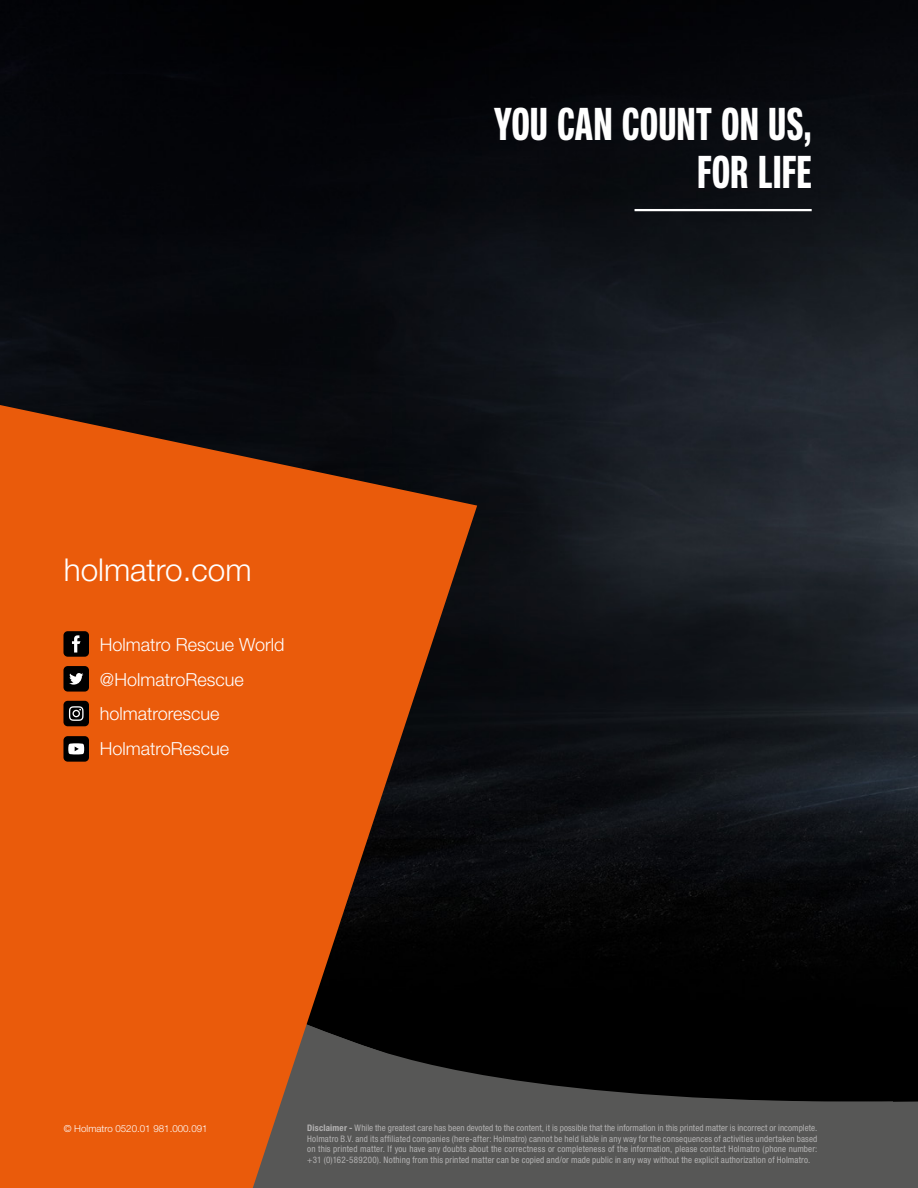
<style>
.page{position:relative;width:918px;height:1188px;background:#fff}
.page>*{position:absolute;margin:0;border:0;box-sizing:border-box;transform-origin:0 0}
.t1{font:700 45px/48px "Neue Helvetica Pro 79 Cm";letter-spacing:.015em;color:#fff;text-align:right}
.t2{font:300 31.5px "Helvetica Neue LT Std";color:#fff}
.t3{font:300 18px/34.5px "Helvetica Neue LT Std";color:#fff}
.t4{font:300 9.75px "Helvetica Neue LT Std";color:#fff}
.t5{font:condensed 9px/10.5px "Helvetica Neue LT Std";letter-spacing:.02em;color:#b3b2b2;text-align:justify}
.s1{font-weight:700}
</style>
<div class="page">
<img style="left:0;top:0;width:918px;height:843px">
<svg style="left:477px;top:843px;width:441px;height:345px;background:#191a1a"></svg>
<svg style="left:0;top:405px;width:477px;height:783px;background:#b24a10"></svg>
<hr style="left:635px;top:209px;width:177px;height:2px;background:#fff">
<div style="left:63px;top:631px;width:26px;height:26px;background:#000;border-radius:4px"></div>
<svg style="left:72px;top:635px;width:9px;height:18px"></svg>
<div style="left:63px;top:666px;width:26px;height:26px;background:#000;border-radius:4px"></div>
<svg style="left:69px;top:673px;width:14px;height:12px"></svg>
<div style="left:63px;top:736px;width:26px;height:26px;background:#000;border-radius:4px"></div>
<svg style="left:68px;top:743px;width:16px;height:11px"></svg>
<div style="left:63px;top:701px;width:26px;height:25px;background:#000;border-radius:4px"></div>
<svg style="left:69px;top:706px;width:15px;height:15px"></svg>
<h1 class="t1" style="left:494px;top:100px;width:319px">YOU CAN COUNT ON US,<br>FOR LIFE</h1>
<h2 class="t2" style="left:64px;top:550px;width:189px">holmatro.com</h2>
<h3 class="t3" style="left:100px;top:627px;width:186px">Holmatro Rescue World @HolmatroRescue holmatrorescue<br>HolmatroRescue</h3>
<p class="t4" style="left:64px;top:1122px;width:145px">© Holmatro 0520.01 981.000.091</p>
<p class="t5" style="left:307px;top:1123px;width:512px"><span class="s1">Disclaimer -</span> While the greatest care has been devoted to the content, it is possible that the information in this printed matter is incorrect or incomplete.<br>Holmatro B.V. and its affiliated companies (here-after: Holmatro) cannot be held liable in any way for the consequences of activities undertaken based on this printed matter. If you have any doubts about the correctness or completeness of the information, please contact Holmatro (phone number: +31 (0)162-589200). Nothing from this printed matter can be copied and/or made public in any way without the explicit authorization of Holmatro.</p>
</div>
